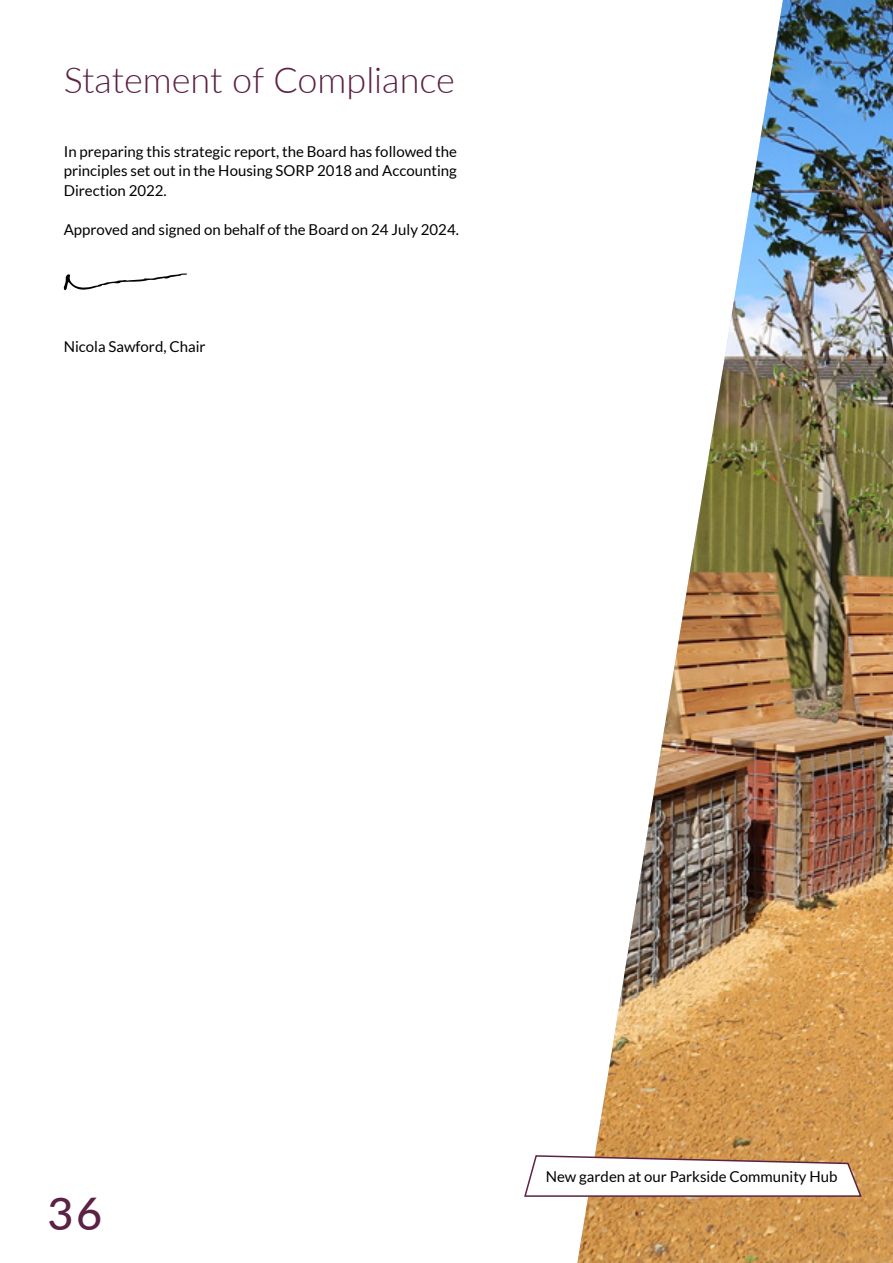
<style>
.page{position:relative;width:893px;height:1263px;background:#fff}
.page>*{position:absolute;margin:0;border:0;box-sizing:border-box;transform-origin:0 0}
.t1{font:500 45px "Lato";color:#5c2244}
.t2{font:300 36px "Lato";color:#5c2244}
.t3{font:15px/19.5px "Lato";color:#000;text-align:justify}
</style>
<div class="page">
<img style="left:577px;top:0;width:316px;height:1263px">
<svg style="left:524px;top:1154px;width:339px;height:43px"></svg>
<svg style="left:64px;top:273px;width:123px;height:17px"></svg>
<h2 class="t2" style="left:64px;top:55px;width:393px">Statement of Compliance</h2>
<p class="t3" style="left:64px;top:142px;width:395px">In preparing this strategic report, the Board has followed the principles set out in the Housing SORP 2018 and Accounting Direction 2022.</p>
<p class="t3" style="left:64px;top:220px;width:397px">Approved and signed on behalf of the Board on 24 July 2024.</p>
<p class="t3" style="left:64px;top:337px;width:143px">Nicola Sawford, Chair</p>
<h1 class="t1" style="left:47px;top:1181px;width:56px">36</h1>
<p class="t3" style="left:546px;top:1167px;width:293px">New garden at our Parkside Community Hub</p>
</div>
